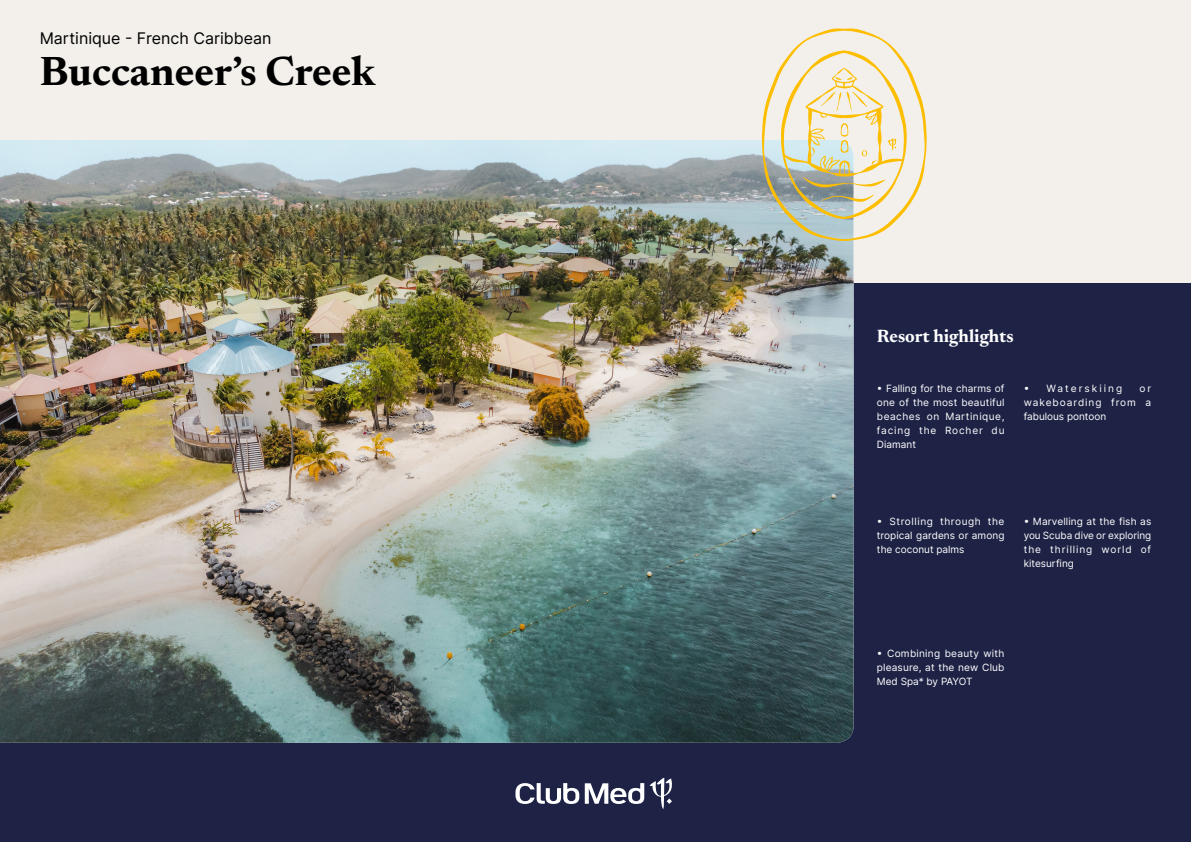
<style>
.page{position:relative;width:1191px;height:842px;background:#f3f0ec}
.page>*{position:absolute;margin:0;border:0;box-sizing:border-box;transform-origin:0 0}
.t1{font:700 41.5px "Newsreader 24 pt";color:#000}
.t2{font:700 18px "Newsreader 24 pt";color:#fff}
.t3{font:16px "Inter";color:#000}
.t4{font:10px/14px "Inter";letter-spacing:.015em;color:#fff;text-align:justify}
.t5{font:10px "Inter";letter-spacing:.2em;color:#fff}
</style>
<div class="page">
<div style="left:0;top:283px;width:1191px;height:559px;background:#1e2346"></div>
<img style="left:0;top:140px;width:853px;height:603px">
<svg style="left:762px;top:28px;width:164px;height:213px"></svg>
<svg style="left:515px;top:778px;width:157px;height:31px"></svg>
<h3 class="t3" style="left:40px;top:26px;width:233px">Martinique - French Caribbean</h3>
<h1 class="t1" style="left:40px;top:41px;width:337px">Buccaneer’s Creek</h1>
<h2 class="t2" style="left:877px;top:323px;width:138px">Resort highlights</h2>
<p class="t4" style="left:877px;top:381px;width:129px">• Falling for the charms of one of the most beautiful beaches on Martinique, facing the Rocher du Diamant</p>
<p class="t5" style="left:1023px;top:381px;width:100px">• Waterskiing</p>
<p class="t4" style="left:1023px;top:381px;width:129px;text-indent:116px">or wakeboarding from a fabulous pontoon</p>
<p class="t4" style="left:877px;top:514px;width:129px">• Strolling through the tropical gardens or among the coconut palms</p>
<p class="t4" style="left:1023px;top:514px;width:129px">• Marvelling at the fish as you Scuba dive or exploring the thrilling world of kitesurfing</p>
<p class="t4" style="left:877px;top:647px;width:129px">• Combining beauty with pleasure, at the new Club Med Spa* by PAYOT</p>
</div>
